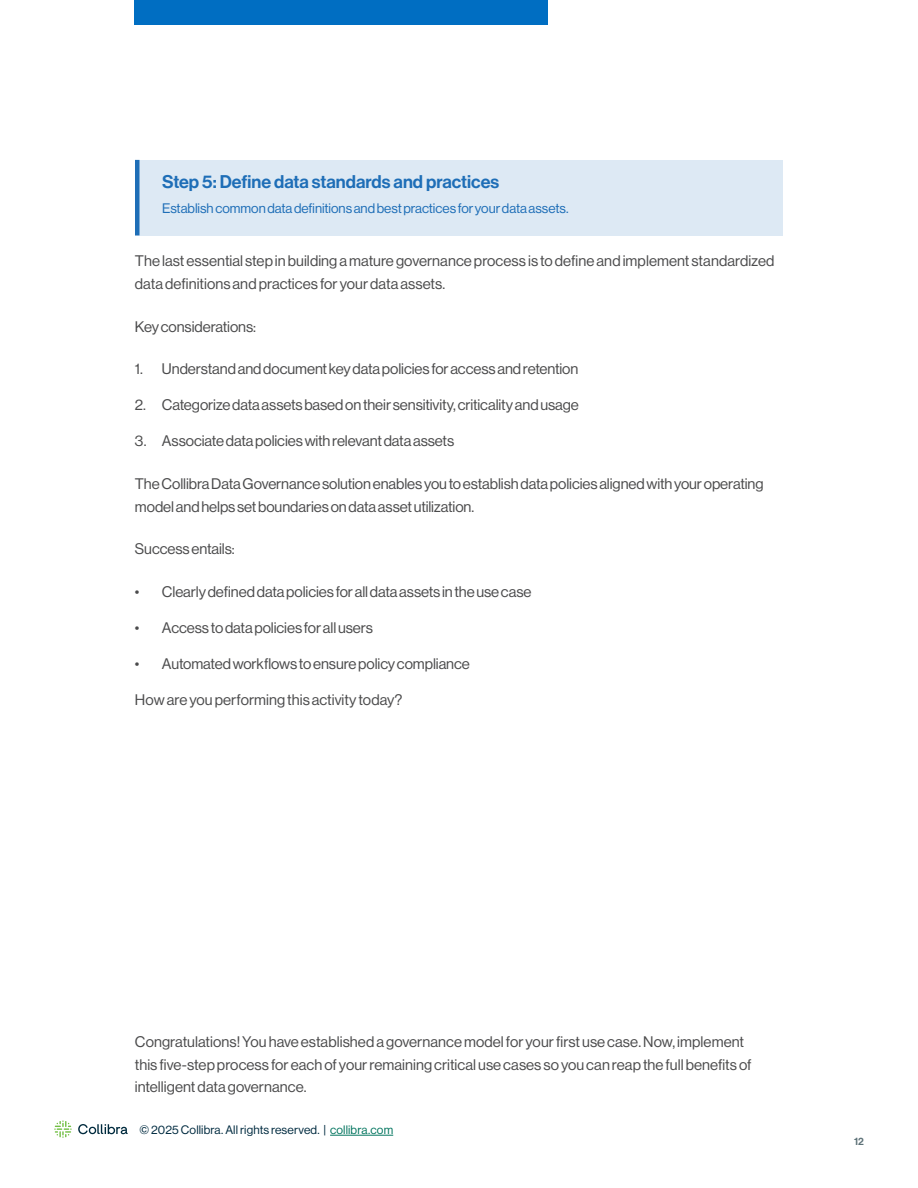
<style>
.page{position:relative;width:918px;height:1188px;background:#fff}
.page>*{position:absolute;margin:0;border:0;box-sizing:border-box;transform-origin:0 0}
.t1{font:500 18px "Haas Grot Disp 65";color:#1e6eb7}
.t2{font:15px/22.5px "Haas Grot Disp 55 Roman";letter-spacing:-.005em;color:#4b4b4c}
.t3{font:13.5px "Haas Grot Disp 55 Roman";color:#1e6eb7}
.t4{font:12px "Haas Grot Disp 55 Roman";letter-spacing:.01em;color:#002b40}
.t5{font:500 10.5px "Haas Grot Disp 65";color:#5e7278}
.s1{color:#03755f}
</style>
<div class="page">
<hr style="left:330px;top:1135px;width:63px;height:1px;background:#03755f">
<svg style="left:54px;top:1120px;width:18px;height:18px"></svg>
<svg style="left:78px;top:1124px;width:50px;height:10px"></svg>
<div style="left:134px;top:0;width:414px;height:25px;background:#006ec2"></div>
<div style="left:135px;top:160px;width:648px;height:75px;background:#dde9f4"></div>
<div style="left:135px;top:160px;width:5px;height:75px;background:#1e6eb7"></div>
<p class="t1" style="left:162px;top:171px;width:339px">Step 5: Define data standards and practices</p>
<p class="t3" style="left:162px;top:200px;width:408px">Establish common data definitions and best practices for your data assets.</p>
<p class="t2" style="left:135px;top:250px;width:641px">The last essential step in building a mature governance process is to define and implement standardized data definitions and practices for your data assets.</p>
<p class="t2" style="left:135px;top:315px;width:123px">Key considerations:</p>
<p class="t2" style="left:135px;top:358px;width:445px">1. Understand and document key data policies for access and retention</p>
<p class="t2" style="left:135px;top:394px;width:445px">2. Categorize data assets based on their sensitivity, criticality and usage</p>
<p class="t2" style="left:135px;top:430px;width:321px">3. Associate data policies with relevant data assets</p>
<p class="t2" style="left:135px;top:473px;width:630px">The Collibra Data Governance solution enables you to establish data policies aligned with your operating model and helps set boundaries on data asset utilization.</p>
<p class="t2" style="left:135px;top:538px;width:101px">Success entails:</p>
<p class="t2" style="left:135px;top:581px;width:398px">• Clearly defined data policies for all data assets in the use case</p>
<p class="t2" style="left:135px;top:617px;width:240px">• Access to data policies for all users</p>
<p class="t2" style="left:135px;top:653px;width:336px">• Automated workflows to ensure policy compliance</p>
<p class="t2" style="left:135px;top:689px;width:269px">How are you performing this activity today?</p>
<p class="t2" style="left:135px;top:1031px;width:618px">Congratulations! You have established a governance model for your first use case. Now, implement this five-step process for each of your remaining critical use cases so you can reap the full benefits of intelligent data governance.</p>
<p class="t4" style="left:140px;top:1123px;width:255px">© 2025 Collibra. All rights reserved. | <span class="s1">collibra.com</span></p>
<p class="t5" style="left:854px;top:1135px;width:11px">12</p>
</div>
